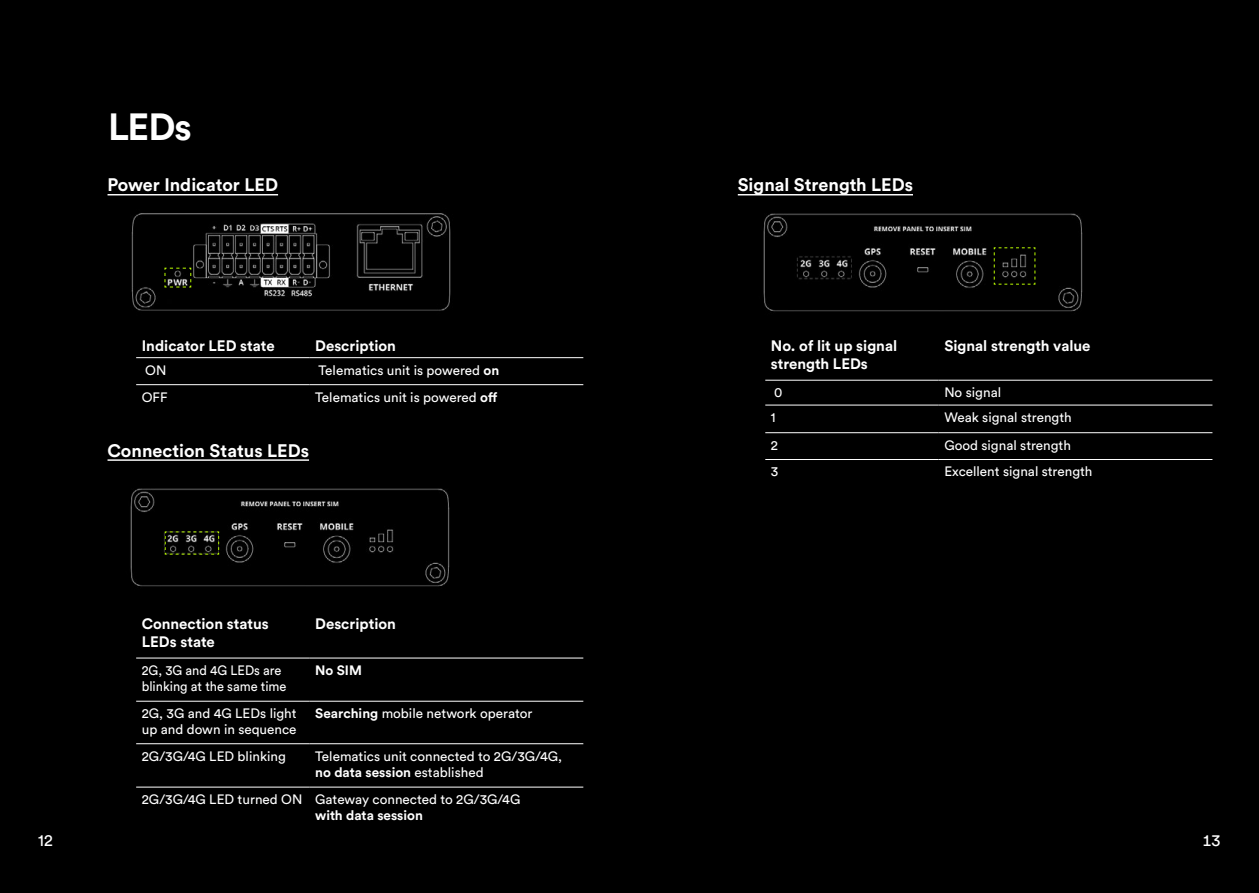
<style>
.page{position:relative;width:1259px;height:893px;background:#fff}
.page>*{position:absolute;margin:0;border:0;box-sizing:border-box;transform-origin:0 0}
.t1{font:700 37.5px "Circular Std";color:#fff}
.t2{font:700 18px "Circular Std";color:#fff}
.t3{font:16.5px "Circular Std";color:#fff}
.t4{font:700 15px/18px "Circular Std";color:#fff}
.t5{font:13.5px/16.2px "Circular Std";color:#fff}
.t6{font:13.5px/16.2px "Circular Std";color:#fff;scale:.95 1}
.t7{font:700 13.5px "Circular Std";color:#fff}
.s1{font-weight:700}
</style>
<div class="page">
<div style="left:0;top:0;width:629px;height:893px;background:#000"></div>
<div style="left:629px;top:0;width:630px;height:893px;background:#000"></div>
<hr style="left:136px;top:357px;width:173px;height:1px;background:#fff">
<hr style="left:309px;top:357px;width:274px;height:1px;background:#fff">
<hr style="left:136px;top:384px;width:173px;height:1px;background:#fff">
<hr style="left:309px;top:384px;width:274px;height:1px;background:#fff">
<img style="left:130px;top:488px;width:320px;height:99px">
<img style="left:107px;top:194px;width:344px;height:117px">
<hr style="left:107px;top:194px;width:171px;height:1px;background:#fff">
<hr style="left:136px;top:658px;width:173px;height:1px;background:#fff">
<hr style="left:309px;top:658px;width:274px;height:1px;background:#fff">
<hr style="left:136px;top:701px;width:173px;height:1px;background:#fff">
<hr style="left:309px;top:701px;width:274px;height:1px;background:#fff">
<hr style="left:136px;top:743px;width:173px;height:1px;background:#fff">
<hr style="left:309px;top:743px;width:274px;height:1px;background:#fff">
<hr style="left:136px;top:787px;width:173px;height:1px;background:#fff">
<hr style="left:309px;top:787px;width:274px;height:1px;background:#fff">
<img style="left:763px;top:213px;width:320px;height:99px">
<hr style="left:738px;top:194px;width:175px;height:1px;background:#fff">
<hr style="left:765px;top:380px;width:173px;height:1px;background:#fff">
<hr style="left:938px;top:380px;width:274px;height:1px;background:#fff">
<hr style="left:765px;top:405px;width:173px;height:1px;background:#fff">
<hr style="left:938px;top:405px;width:274px;height:1px;background:#fff">
<hr style="left:765px;top:432px;width:173px;height:1px;background:#fff">
<hr style="left:938px;top:432px;width:274px;height:1px;background:#fff">
<hr style="left:765px;top:459px;width:173px;height:1px;background:#fff">
<hr style="left:938px;top:459px;width:274px;height:1px;background:#fff">
<svg style="left:993px;top:247px;width:42px;height:38px"></svg>
<svg style="left:164px;top:531px;width:55px;height:24px"></svg>
<svg style="left:164px;top:267px;width:27px;height:21px"></svg>
<hr style="left:107px;top:459px;width:202px;height:2px;background:#fff">
<h1 class="t1" style="left:108px;top:102px;width:85px">LEDs</h1>
<h2 class="t2" style="left:107px;top:173px;width:172px">Power Indicator LED</h2>
<p class="t4" style="left:142px;top:337px;width:134px">Indicator LED state</p>
<p class="t4" style="left:315px;top:337px;width:82px">Description</p>
<p class="t5" style="left:145px;top:362px;width:23px">ON</p>
<p class="t5" style="left:319px;top:362px;width:182px">Telematics unit is powered <span class="s1">on</span></p>
<p class="t5" style="left:142px;top:389px;width:27px">OFF</p>
<p class="t5" style="left:315px;top:389px;width:184px">Telematics unit is powered <span class="s1">off</span></p>
<h2 class="t2" style="left:107px;top:439px;width:203px">Connection Status LEDs</h2>
<p class="t4" style="left:142px;top:614px;width:129px">Connection status<br>LEDs state</p>
<p class="t4" style="left:315px;top:614px;width:82px">Description</p>
<p class="t6" style="left:142px;top:662px;width:154px">2G, 3G and 4G LEDs are blinking at the same time</p>
<p class="t7" style="left:315px;top:661px;width:48px">No SIM</p>
<p class="t5" style="left:142px;top:705px;width:156px">2G, 3G and 4G LEDs light up and down in sequence</p>
<p class="t5" style="left:315px;top:705px;width:219px"><span class="s1">Searching</span> mobile network operator</p>
<p class="t5" style="left:142px;top:748px;width:146px">2G/3G/4G LED blinking</p>
<p class="t5" style="left:315px;top:748px;width:248px">Telematics unit connected to 2G/3G/4G, <span class="s1">no data session</span> established</p>
<p class="t5" style="left:142px;top:791px;width:380px">2G/3G/4G LED turned ON Gateway connected to 2G/3G/4G</p>
<p class="t7" style="left:315px;top:807px;width:109px">with data session</p>
<h2 class="t2" style="left:738px;top:173px;width:177px">Signal Strength LEDs</h2>
<p class="t4" style="left:771px;top:337px;width:128px">No. of lit up signal strength LEDs</p>
<p class="t4" style="left:944px;top:337px;width:148px">Signal strength value</p>
<p class="t5" style="left:774px;top:384px;width:10px">0</p>
<p class="t5" style="left:944px;top:384px;width:58px">No signal</p>
<p class="t5" style="left:771px;top:409px;width:6px">1</p>
<p class="t5" style="left:944px;top:409px;width:129px">Weak signal strength</p>
<p class="t5" style="left:771px;top:437px;width:9px">2</p>
<p class="t5" style="left:944px;top:437px;width:128px">Good signal strength</p>
<p class="t5" style="left:771px;top:463px;width:9px">3</p>
<p class="t5" style="left:944px;top:463px;width:150px">Excellent signal strength</p>
<p class="t3" style="left:38px;top:831px;width:16px">12</p>
<p class="t3" style="left:1202px;top:831px;width:20px">13</p>
</div>
